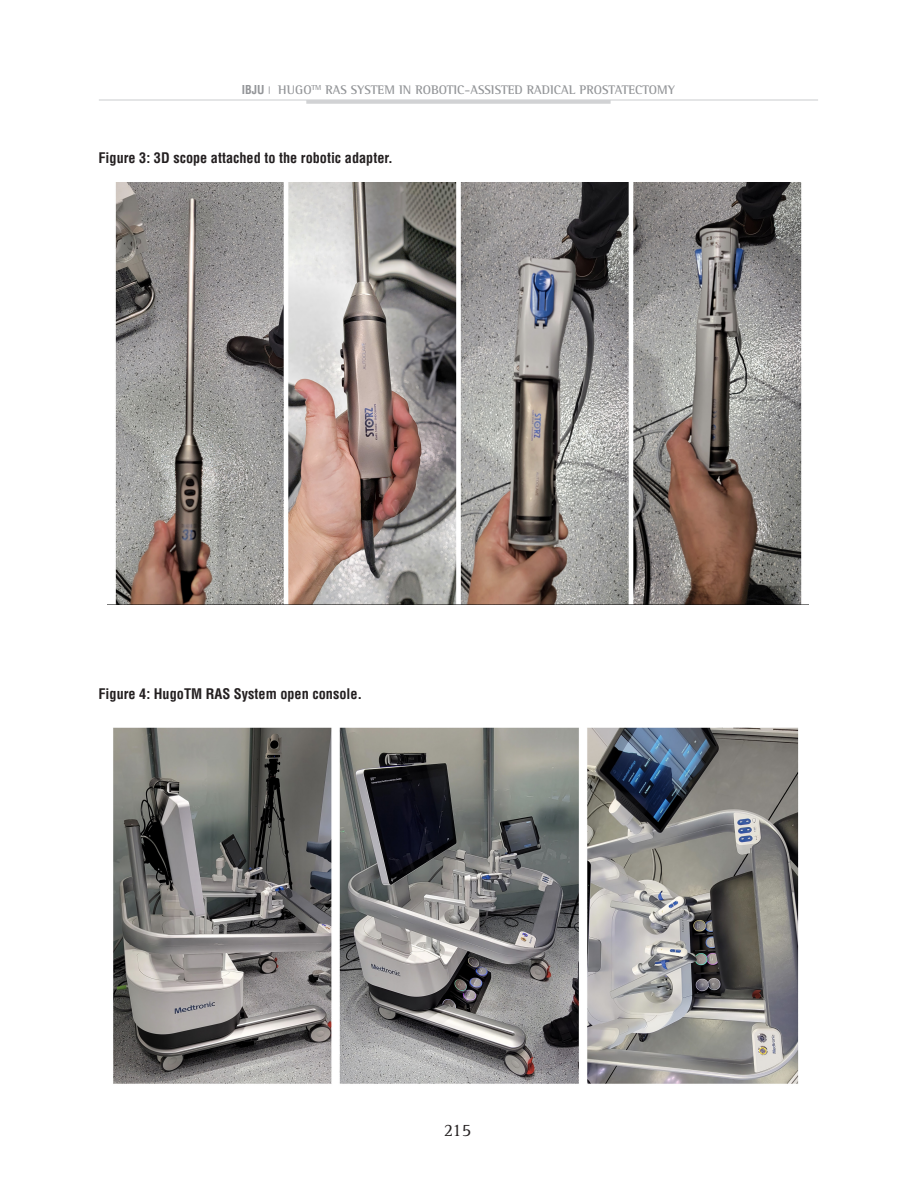
<style>
.page{position:relative;width:898px;height:1200px;background:#fff}
.page>*{position:absolute;margin:0;border:0;box-sizing:border-box;transform-origin:0 0}
.t1{font:18px "Rotis Serif";color:#231f20}
.TITULO_TABELAS_E_FIG{font:700 condensed 14.25px "Helvetica";color:#231f20}
.t2{font:700 12.75px "Rotis Semi Serif";color:#939598}
.s1{font-family:"Helvetica";font-stretch:condensed;font-size:12px}
</style>
<div class="page">
<hr style="left:99px;top:99px;width:718px;height:2px;background:#dcdddf">
<hr style="left:306px;top:100px;width:304px;height:4px;background:#d1d2d4">
<img style="left:115px;top:183px;width:687px;height:421px">
<img style="left:113px;top:727px;width:686px;height:357px">
<p class="t2" style="left:241px;top:82px;width:435px"><span class="s1">IBJU</span> <sup>|</sup> HUGO<sup>TM</sup> RAS SYSTEM IN ROBOTIC-ASSISTED RADICAL PROSTATECTOMY</p>
<p class="TITULO_TABELAS_E_FIG" style="left:98px;top:149px;width:296px">Figure 3: 3D scope attached to the robotic adapter.</p>
<p class="TITULO_TABELAS_E_FIG" style="left:98px;top:684px;width:265px">Figure 4: HugoTM RAS System open console.</p>
<p class="t1" style="left:444px;top:1119px;width:29px">215</p>
</div>
